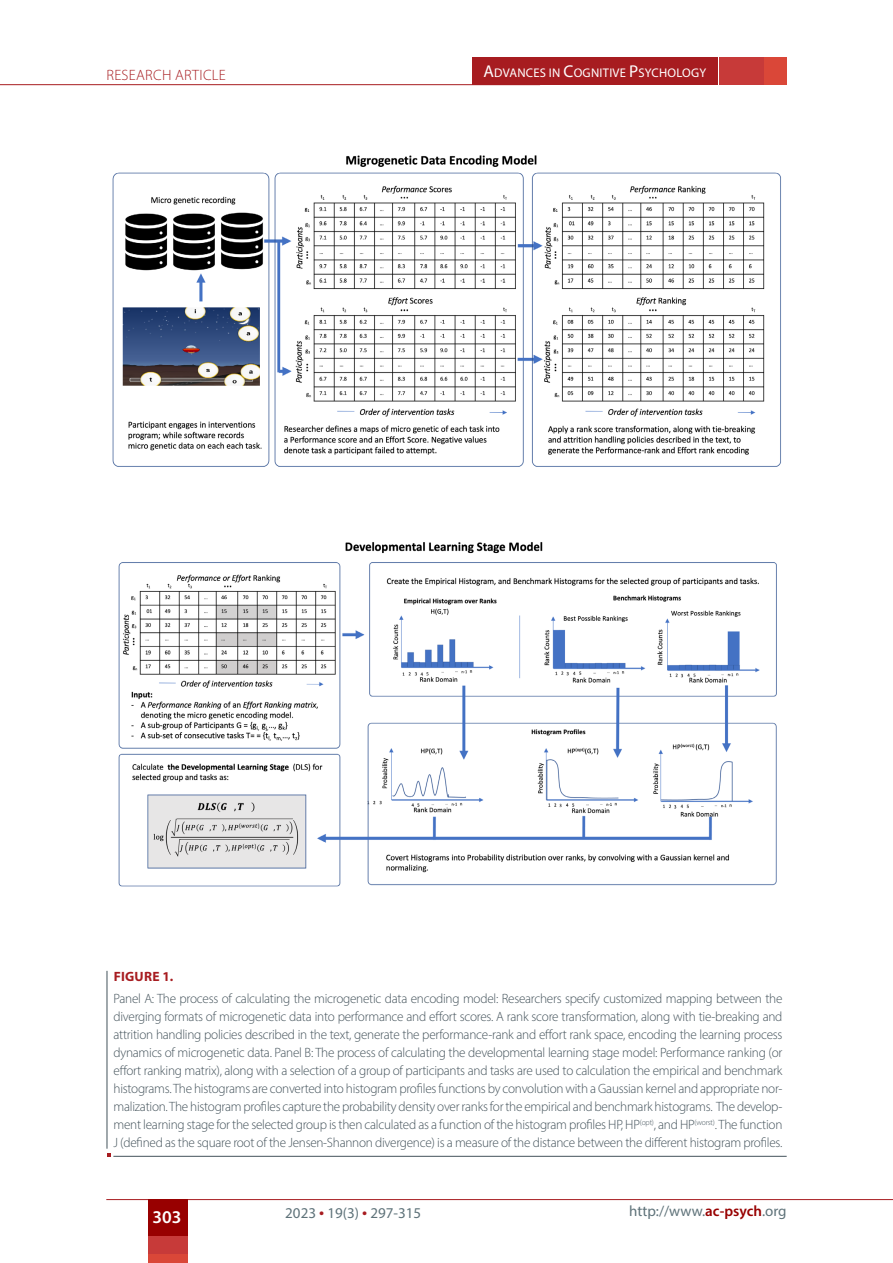
<style>
.page{position:relative;width:893px;height:1263px;background:#fff}
.page>*{position:absolute;margin:0;border:0;box-sizing:border-box;transform-origin:0 0}
.t1{font:600 18px "Myriad Pro";color:#fff}
.t2{font:15px "Myriad Pro";color:#5e7279}
.t3{font:300 15px "Myriad Pro";letter-spacing:.02em;color:#a71c20}
.t4{font:300 13.5px/18px "Myriad Pro";letter-spacing:-.02em;color:#43525a;text-align:justify}
.t5{font:700 13.5px "Myriad Pro";letter-spacing:.02em;color:#a71c20}
.t6{font:12.6px "Myriad Pro";letter-spacing:.02em;color:#fff}
.s1{font-size:17.1px}
.s2{font-size:18px;color:#a71c20}
.s3{font-weight:600;color:#980000}
</style>
<div class="page">
<div style="left:472px;top:57px;width:246px;height:28px;background:#a71c20"></div>
<hr style="left:0;top:84px;width:540px;height:1px;background:#a71c20">
<div style="left:719px;top:57px;width:44px;height:28px;background:#c73a39"></div>
<div style="left:764px;top:57px;width:23px;height:28px;background:#da4738"></div>
<hr style="left:106px;top:1199px;width:787px;height:1px;background:#a71c20">
<div style="left:148px;top:1254px;width:39px;height:9px;background:#da4738"></div>
<div style="left:148px;top:1236px;width:39px;height:17px;background:#c73a39"></div>
<div style="left:148px;top:1199px;width:39px;height:36px;background:#980000"></div>
<svg style="left:107px;top:1153px;width:3px;height:4px"></svg>
<hr style="left:107px;top:971px;width:1px;height:178px;background:#43525a">
<hr style="left:113px;top:1156px;width:674px;height:1px;background:#43525a">
<img style="left:112px;top:155px;width:669px;height:312px">
<img style="left:118px;top:542px;width:659px;height:345px">
<p class="t3" style="left:106px;top:66px;width:121px">RESEARCH ARTICLE</p>
<p class="t6" style="left:483px;top:65px;width:224px"><span class="s1">A</span>DVANCES IN <span class="s1">C</span>OGNITIVE <span class="s1">P</span>SYCHOLOGY</p>
<p class="t5" style="left:114px;top:967px;width:61px">FIGURE 1.</p>
<p class="t4" style="left:114px;top:989px;width:670px">Panel A: The process of calculating the microgenetic data encoding model: Researchers specify customized mapping between the diverging formats of microgenetic data into performance and effort scores. A rank score transformation, along with tie-breaking and attrition handling policies described in the text, generate the performance-rank and effort rank space, encoding the learning process dynamics of microgenetic data. Panel B: The process of calculating the developmental learning stage model: Performance ranking (or effort ranking matrix), along with a selection of a group of participants and tasks are used to calculation the empirical and benchmark histograms. The histograms are converted into histogram profiles functions by convolution with a Gaussian kernel and appropriate nor&shy;malization. The histogram profiles capture the probability density over ranks for the empirical and benchmark histograms. The develop&shy;ment learning stage for the selected group is then calculated as a function of the histogram profiles HP, HP<sup>(opt)</sup>, and HP<sup>(worst)</sup>. The function J (defined as the square root of the Jensen-Shannon divergence) is a measure of the distance between the different histogram profiles.</p>
<h1 class="t1" style="left:152px;top:1205px;width:30px">303</h1>
<p class="t2" style="left:285px;top:1204px;width:138px">2023 <span class="s2">•</span> 19(3) <span class="s2">•</span> 297-315</p>
<p class="t2" style="left:629px;top:1202px;width:159px">http://www.<span class="s3">ac-psych</span>.org</p>
</div>
